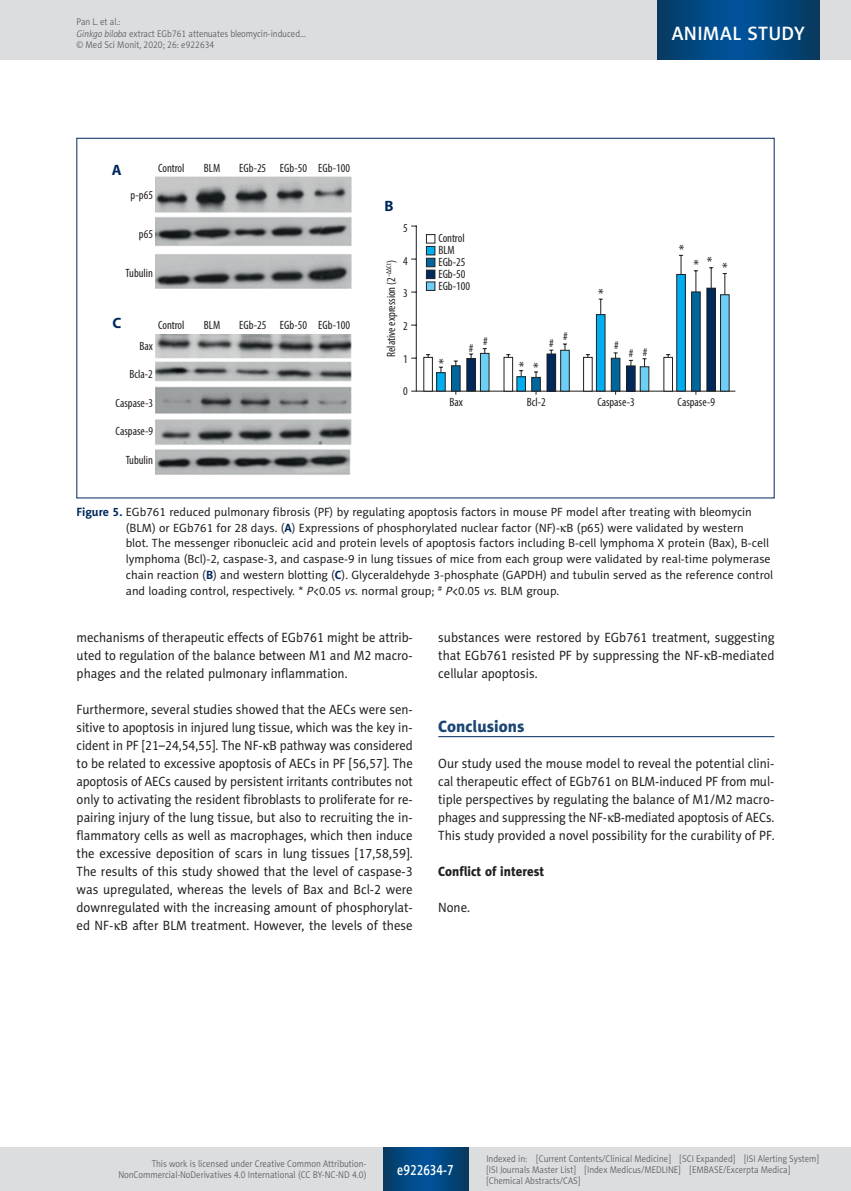
<style>
.page{position:relative;width:851px;height:1191px;background:#fff}
.page>*{position:absolute;margin:0;border:0;box-sizing:border-box;transform-origin:0 0}
.t1{font:19.5px "Naomi Sans EFN Medium";letter-spacing:.015em;color:#fff}
.MSM_Headline_1{font:16.5px "Naomi Sans EFN Heavy";color:#1a4574}
.t2{font:15px "Naomi Sans EFN Medium";color:#fff;scale:.8 1}
.t3{font:condensed 15px "Myriad Pro";color:#231f20}
.t4{font:700 15px "Myriad Pro";color:#00295c}
.MSM_Body{font:13.5px/18px "Naomi Sans EFN";color:#231f20;text-align:justify;scale:.95 1}
.MSM_Body-2{font:13.5px/18px "Naomi Sans EFN";color:#231f20;text-align:justify;scale:.94 1}
.MSM_Headline_2{font:13.5px "Naomi Sans EFN Heavy";color:#231f20;scale:.95 1}
.MSM_Rycina_tytul{font:12px/15.8px "Naomi Sans EFN";color:#231f20}
.t5{font:condensed 12px/12px "Myriad Pro";color:#231f20}
.t6{font:9.75px/11.2px "Naomi Sans EFN Light";color:#57585a;scale:.9 1}
.s1{font-style:italic}
.s2{font-weight:700;color:#00295c}
.s3{font-family:"Standard Sym L"}
</style>
<div class="page">
<hr style="left:438px;top:736px;width:336px;height:1px;background:#00295c">
<img style="left:155px;top:176px;width:196px;height:113px">
<img style="left:155px;top:334px;width:196px;height:140px">
<hr style="left:411px;top:391px;width:324px;height:1px;background:#231f20">
<hr style="left:416px;top:226px;width:1px;height:165px;background:#231f20">
<svg style="left:423px;top:354px;width:35px;height:41px"></svg>
<div style="left:451px;top:365px;width:9px;height:26px;background:#00679d;border:1px solid #231f20"></div>
<svg style="left:466px;top:348px;width:21px;height:44px"></svg>
<div style="left:480px;top:353px;width:9px;height:38px;background:#6bcff6;border:1px solid #231f20"></div>
<div style="left:426px;top:234px;width:9px;height:9px;background:#fff;border:1px solid #231f20"></div>
<div style="left:426px;top:246px;width:9px;height:9px;background:#00aeef;border:1px solid #231f20"></div>
<div style="left:426px;top:258px;width:9px;height:9px;background:#00679d;border:1px solid #231f20"></div>
<div style="left:426px;top:270px;width:9px;height:9px;background:#00295c;border:1px solid #231f20"></div>
<div style="left:426px;top:281px;width:9px;height:10px;background:#6bcff6;border:1px solid #231f20"></div>
<svg style="left:503px;top:354px;width:35px;height:41px"></svg>
<div style="left:531px;top:377px;width:9px;height:14px;background:#00679d;border:1px solid #231f20"></div>
<svg style="left:546px;top:343px;width:21px;height:49px"></svg>
<div style="left:560px;top:350px;width:9px;height:41px;background:#6bcff6;border:1px solid #231f20"></div>
<svg style="left:582px;top:298px;width:36px;height:97px"></svg>
<div style="left:610px;top:358px;width:10px;height:33px;background:#00679d;border:1px solid #231f20"></div>
<svg style="left:625px;top:358px;width:22px;height:34px"></svg>
<div style="left:639px;top:366px;width:10px;height:25px;background:#6bcff6;border:1px solid #231f20"></div>
<svg style="left:663px;top:255px;width:35px;height:140px"></svg>
<div style="left:691px;top:291px;width:9px;height:100px;background:#00679d;border:1px solid #231f20"></div>
<svg style="left:706px;top:267px;width:21px;height:125px"></svg>
<div style="left:720px;top:294px;width:9px;height:97px;background:#6bcff6;border:1px solid #231f20"></div>
<div style="left:0;top:1148px;width:850px;height:43px;background:#dcdddf"></div>
<svg style="left:383px;top:1147px;width:85px;height:43px;background:#02477e"></svg>
<div style="left:0;top:0;width:850px;height:60px;background:#dcdddf"></div>
<svg style="left:657px;top:0;width:162px;height:60px;background:#02477e"></svg>
<p class="t6" style="left:77px;top:16px;width:256px">Pan L. et al.:<br><span class="s1">Ginkgo biloba</span> extract EGb761 attenuates bleomycin-induced… © Med Sci Monit, 2020; 26: e922634</p>
<h1 class="t1" style="left:671px;top:22px;width:134px">ANIMAL STUDY</h1>
<p class="t4" style="left:112px;top:160px;width:11px">A</p>
<p class="t5" style="left:158px;top:162px;width:28px">Control</p>
<p class="t5" style="left:204px;top:162px;width:18px">BLM</p>
<p class="t5" style="left:239px;top:162px;width:112px">EGb-25 EGb-50 EGb-100</p>
<p class="t5" style="left:131px;top:189px;width:24px">p-p65</p>
<p class="t5" style="left:139px;top:228px;width:16px">p65</p>
<p class="t5" style="left:126px;top:267px;width:29px">Tubulin</p>
<p class="t4" style="left:112px;top:313px;width:10px">C</p>
<p class="t5" style="left:158px;top:319px;width:28px">Control</p>
<p class="t5" style="left:139px;top:340px;width:15px">Bax</p>
<p class="t5" style="left:130px;top:368px;width:25px">Bcla-2</p>
<p class="t5" style="left:116px;top:397px;width:39px">Caspase-3</p>
<p class="t5" style="left:116px;top:425px;width:39px">Caspase-9</p>
<p class="t5" style="left:126px;top:454px;width:29px">Tubulin</p>
<p class="t5" style="left:204px;top:319px;width:18px">BLM</p>
<p class="t5" style="left:239px;top:319px;width:112px">EGb-25 EGb-50 EGb-100</p>
<p class="t4" style="left:384px;top:196px;width:11px">B</p>
<p class="t5" style="left:403px;top:222px;width:6px">5</p>
<p class="t5" style="left:403px;top:254px;width:6px">4</p>
<p class="t5" style="left:403px;top:287px;width:6px">3</p>
<p class="t5" style="left:403px;top:320px;width:6px">2</p>
<p class="t5" style="left:403px;top:352px;width:6px">1</p>
<p class="t5" style="left:403px;top:385px;width:6px">0</p>
<p class="t5" style="left:385px;top:357px;width:98px;rotate:-90deg">Relative expression (2<sup>–ΔΔCt</sup>)</p>
<p class="t5" style="left:438px;top:232px;width:33px">Control<br>BLM<br>EGb-25<br>EGb-50<br>EGb-100</p>
<p class="t3" style="left:438px;top:355px;width:7px">*</p>
<p class="t5" style="left:469px;top:342px;width:6px">#</p>
<p class="t5" style="left:483px;top:335px;width:6px">#</p>
<p class="t5" style="left:449px;top:396px;width:15px">Bax</p>
<p class="t3" style="left:518px;top:359px;width:22px">* *</p>
<p class="t5" style="left:549px;top:336px;width:6px">#</p>
<p class="t5" style="left:563px;top:330px;width:6px">#</p>
<p class="t5" style="left:527px;top:396px;width:20px">Bcl-2</p>
<p class="t3" style="left:598px;top:284px;width:7px">*</p>
<p class="t5" style="left:614px;top:339px;width:6px">#</p>
<p class="t5" style="left:628px;top:347px;width:6px">#</p>
<p class="t5" style="left:642px;top:346px;width:6px">#</p>
<p class="t5" style="left:597px;top:396px;width:39px">Caspase-3</p>
<p class="t3" style="left:678px;top:241px;width:7px">*</p>
<p class="t3" style="left:693px;top:256px;width:36px">***</p>
<p class="t5" style="left:677px;top:396px;width:39px">Caspase-9</p>
<p class="MSM_Rycina_tytul" style="left:126px;top:504px;width:648px;text-indent:-49px"><span class="s2">Figure 5.</span> EGb761 reduced pulmonary fibrosis (PF) by regulating apoptosis factors in mouse PF model after treating with bleomycin (BLM) or EGb761 for 28 days. (<span class="s2">A</span>) Expressions of phosphorylated nuclear factor (NF)-<span class="s3">k</span>B (p65) were validated by western<br>blot. The messenger ribonucleic acid and protein levels of apoptosis factors including B-cell lymphoma X protein (Bax), B-cell lymphoma (Bcl)-2, caspase-3, and caspase-9 in lung tissues of mice from each group were validated by real-time polymerase chain reaction (<span class="s2">B</span>) and western blotting (<span class="s2">C</span>). Glyceraldehyde 3-phosphate (GAPDH) and tubulin served as the reference control and loading control, respectively. * <span class="s1">P</span>&lt;0.05 <span class="s1">vs.</span> normal group; <sup>#</sup> <span class="s1">P</span>&lt;0.05 <span class="s1">vs.</span> BLM group.</p>
<p class="MSM_Body-2" style="left:77px;top:628px;width:359px">mechanisms of therapeutic effects of EGb761 might be attrib&shy;uted to regulation of the balance between M1 and M2 macro&shy;phages and the related pulmonary inflammation.</p>
<p class="MSM_Body" style="left:77px;top:700px;width:355px">Furthermore, several studies showed that the AECs were sen&shy;sitive to apoptosis in injured lung tissue, which was the key in&shy;cident in PF [21–24,54,55]. The NF-<span class="s3">k</span>B pathway was considered to be related to excessive apoptosis of AECs in PF [56,57]. The apoptosis of AECs caused by persistent irritants contributes not only to activating the resident fibroblasts to proliferate for re&shy;pairing injury of the lung tissue, but also to recruiting the in&shy;flammatory cells as well as macrophages, which then induce the excessive deposition of scars in lung tissues [17,58,59].<br>The results of this study showed that the level of caspase-3 was upregulated, whereas the levels of Bax and Bcl-2 were downregulated with the increasing amount of phosphorylat&shy;ed NF-<span class="s3">k</span>B after BLM treatment. However, the levels of these</p>
<p class="MSM_Body" style="left:438px;top:628px;width:355px">substances were restored by EGb761 treatment, suggesting that EGb761 resisted PF by suppressing the NF-<span class="s3">k</span>B-mediated cellular apoptosis.</p>
<p class="MSM_Headline_1" style="left:438px;top:716px;width:88px">Conclusions</p>
<p class="MSM_Body" style="left:438px;top:754px;width:355px">Our study used the mouse model to reveal the potential clini&shy;cal therapeutic effect of EGb761 on BLM-induced PF from mul&shy;tiple perspectives by regulating the balance of M1/M2 macro&shy;phages and suppressing the NF-<span class="s3">k</span>B-mediated apoptosis of AECs.<br>This study provided a novel possibility for the curability of PF.</p>
<p class="MSM_Headline_2" style="left:438px;top:863px;width:113px">Conflict of interest</p>
<p class="MSM_Body" style="left:438px;top:898px;width:35px">None.</p>
<p class="t6" style="left:118px;top:1158px;width:277px;text-align:right">This work is licensed under Creative Common Attribution-<br>NonCommercial-NoDerivatives 4.0 International (CC BY-NC-ND 4.0)</p>
<p class="t2" style="left:397px;top:1160px;width:72px">e922634-7</p>
<p class="t6" style="left:486px;top:1152px;width:371px">Indexed in: [Current Contents/Clinical Medicine] [SCI Expanded] [ISI Alerting System] [ISI Journals Master List] [Index Medicus/MEDLINE] [EMBASE/Excerpta Medica] [Chemical Abstracts/CAS]</p>
</div>
